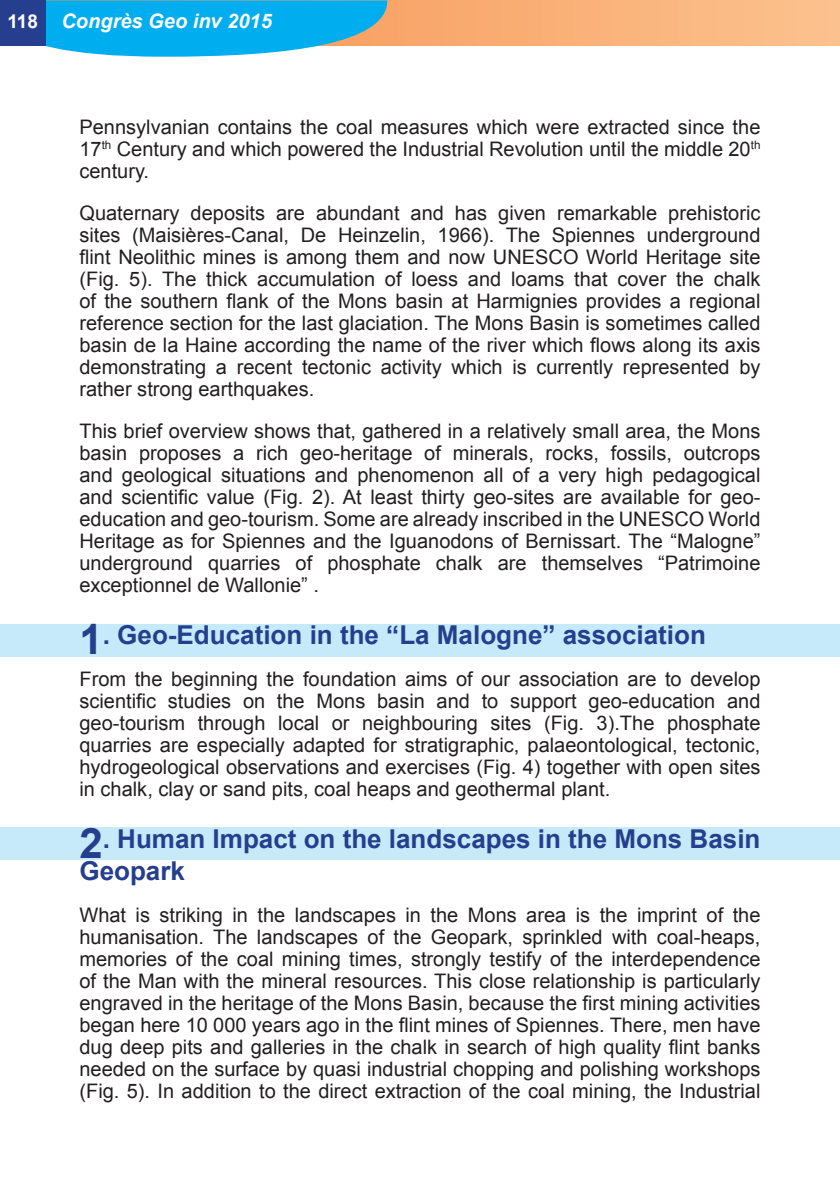
<style>
.page{position:relative;width:840px;height:1191px;background:#fff}
.page>*{position:absolute;margin:0;border:0;box-sizing:border-box;transform-origin:0 0}
.t1{font:700 26px/32px "Arial";color:#253f8e}
.t2{font:20px/22px "Arial";color:#231f20;text-align:justify}
.t3{font:italic 700 20px "Arial";color:#fff}
.s1{font-style:normal;font-size:19px}
.s2{font-size:42px}
</style>
<div class="page">
<svg style="left:387px;top:0;width:452px;height:45px;background:#f9b37b"></svg>
<svg style="left:0;top:0;width:387px;height:57px;background:#28b5e9"></svg>
<div style="left:0;top:0;width:45px;height:45px;background:#253f8e"></div>
<div style="left:0;top:624px;width:839px;height:33px;background:#c6eafa"></div>
<div style="left:0;top:827px;width:839px;height:32px;background:#c6eafa"></div>
<p class="t3" style="left:7px;top:8px;width:266px"><span class="s1">118</span> Congrès Geo inv 2015</p>
<p class="t2" style="left:79px;top:116px;width:682px">Pennsylvanian contains the coal measures which were extracted since the 17<sup>th</sup> Century and which powered the Industrial Revolution until the middle 20<sup>th </sup>century.</p>
<p class="t2" style="left:79px;top:202px;width:682px">Quaternary deposits are abundant and has given remarkable prehistoric sites (Maisières-Canal, De Heinzelin, 1966). The Spiennes underground flint Neolithic mines is among them and now UNESCO World Heritage site (Fig. 5). The thick accumulation of loess and loams that cover the chalk of the southern flank of the Mons basin at Harmignies provides a regional reference section for the last glaciation. The Mons Basin is sometimes called basin de la Haine according the name of the river which flows along its axis demonstrating a recent tectonic activity which is currently represented by rather strong earthquakes.</p>
<p class="t2" style="left:79px;top:420px;width:682px">This brief overview shows that, gathered in a relatively small area, the Mons basin proposes a rich geo-heritage of minerals, rocks, fossils, outcrops and geological situations and phenomenon all of a very high pedagogical and scientific value (Fig. 2). At least thirty geo-sites are available for geo&shy;education and geo-tourism. Some are already inscribed in the UNESCO World Heritage as for Spiennes and the Iguanodons of Bernissart. The “Malogne” underground quarries of phosphate chalk are themselves “Patrimoine exceptionnel de Wallonie” .</p>
<p class="t1" style="left:79px;top:619px;width:627px"><span class="s2">1</span>. Geo-Education in the “La Malogne” association</p>
<p class="t2" style="left:79px;top:668px;width:682px">From the beginning the foundation aims of our association are to develop scientific studies on the Mons basin and to support geo-education and geo-tourism through local or neighbouring sites (Fig. 3).The phosphate quarries are especially adapted for stratigraphic, palaeontological, tectonic, hydrogeological observations and exercises (Fig. 4) together with open sites in chalk, clay or sand pits, coal heaps and geothermal plant.</p>
<p class="t1" style="left:79px;top:823px;width:682px"><span class="s2">2</span>. Human Impact on the landscapes in the Mons Basin<br>Geopark</p>
<p class="t2" style="left:79px;top:904px;width:682px">What is striking in the landscapes in the Mons area is the imprint of the humanisation. The landscapes of the Geopark, sprinkled with coal-heaps, memories of the coal mining times, strongly testify of the interdependence of the Man with the mineral resources. This close relationship is particularly engraved in the heritage of the Mons Basin, because the first mining activities began here 10 000 years ago in the flint mines of Spiennes. There, men have dug deep pits and galleries in the chalk in search of high quality flint banks needed on the surface by quasi industrial chopping and polishing workshops (Fig. 5). In addition to the direct extraction of the coal mining, the Industrial</p>
</div>
